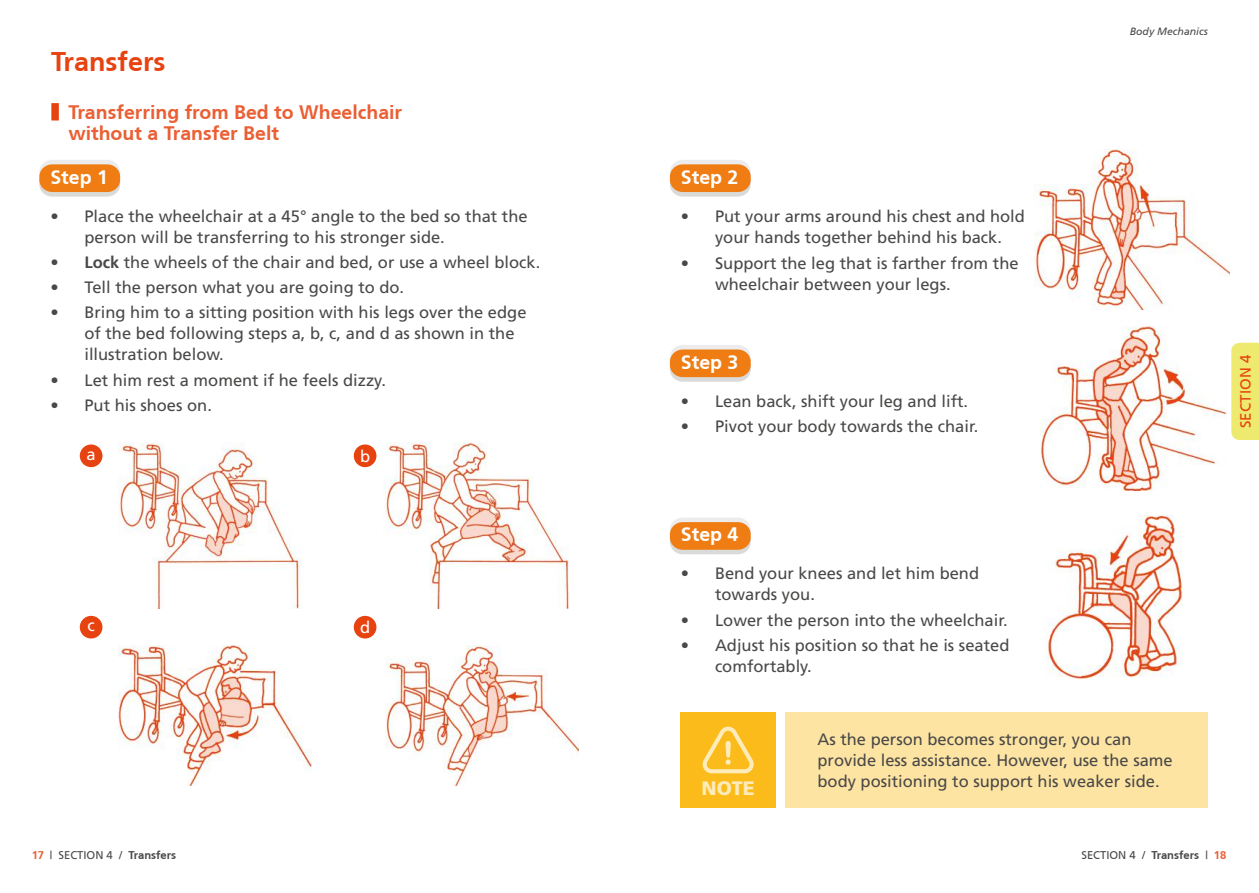
<style>
.page{position:relative;width:1259px;height:893px;background:#fff}
.page>*{position:absolute;margin:0;border:0;box-sizing:border-box;transform-origin:0 0}
.t1{font:700 27px "Frutiger CE";color:#e74310}
.t2{font:700 19.5px/21px "Frutiger CE";color:#ea5f34}
.t3{font:700 19.5px "Frutiger CE";color:#fff}
.t4{font:900 19.5px "Frutiger";color:#fdebba}
.t5{font:16.5px/21px "Frutiger";color:#4a4948}
.t6{font:16.5px "Frutiger";color:#fff}
.t7{font:15px "Frutiger CE";letter-spacing:.01em;color:#e74310}
.t8{font:11.25px "Frutiger";color:#4a4948}
.t9{font:11.25px "Frutiger CE";color:#4a4948}
.t10{font:italic 10.5px "Frutiger CE";color:#4a4948}
.s1{font-family:"Frutiger LT Std";font-weight:700}
.s2{font-family:"Frutiger CE";font-weight:700;color:#ea5f34}
.s3{font-family:"Frutiger CE";font-weight:700}
.s4{font-weight:700}
.s5{font-family:"Frutiger"}
.s6{font-weight:700;color:#ea5f34}
</style>
<div class="page">
<div style="left:51px;top:103px;width:8px;height:17px;background:#e74310"></div>
<div style="left:39px;top:169px;width:81px;height:28px;background:#dadad9;border-radius:13px"></div>
<div style="left:39px;top:160px;width:81px;height:27px;background:#ececec;border-radius:13px"></div>
<div style="left:39px;top:164px;width:81px;height:28px;background:#ef7d13;border-radius:13px"></div>
<div style="left:670px;top:169px;width:80px;height:28px;background:#dadad9;border-radius:13px"></div>
<div style="left:670px;top:160px;width:80px;height:27px;background:#ececec;border-radius:13px"></div>
<div style="left:670px;top:164px;width:80px;height:28px;background:#ef7d13;border-radius:13px"></div>
<svg style="left:670px;top:354px;width:80px;height:28px"></svg>
<div style="left:670px;top:345px;width:80px;height:28px;background:#ececec;border-radius:13px"></div>
<div style="left:670px;top:349px;width:80px;height:28px;background:#ef7d13;border-radius:13px"></div>
<div style="left:670px;top:527px;width:80px;height:27px;background:#dadad9;border-radius:13px"></div>
<div style="left:670px;top:517px;width:80px;height:28px;background:#ececec;border-radius:13px"></div>
<div style="left:670px;top:522px;width:80px;height:28px;background:#ef7d13;border-radius:13px"></div>
<img style="left:119px;top:443px;width:450px;height:166px">
<div style="left:80px;top:444px;width:22px;height:23px;background:#e74310;border-radius:50%"></div>
<div style="left:354px;top:444px;width:22px;height:23px;background:#e74310;border-radius:50%"></div>
<img style="left:119px;top:645px;width:192px;height:141px">
<img style="left:385px;top:645px;width:193px;height:141px">
<div style="left:80px;top:616px;width:22px;height:22px;background:#e74310;border-radius:50%"></div>
<div style="left:354px;top:616px;width:22px;height:22px;background:#e74310;border-radius:50%"></div>
<img style="left:1034px;top:150px;width:195px;height:160px">
<img style="left:1040px;top:327px;width:187px;height:164px">
<img style="left:1046px;top:515px;width:136px;height:163px">
<div style="left:785px;top:712px;width:423px;height:96px;background:#fde4a3"></div>
<div style="left:680px;top:712px;width:96px;height:96px;background:#fbbc1b"></div>
<svg style="left:702px;top:727px;width:52px;height:46px"></svg>
<div style="left:1231px;top:343px;width:28px;height:97px;background:#eee96f"></div>
<h1 class="t1" style="left:51px;top:46px;width:116px">Transfers</h1>
<p class="t2" style="left:68px;top:101px;width:335px">Transferring from Bed to Wheelchair without a Transfer Belt</p>
<p class="t3" style="left:50px;top:165px;width:59px">Step 1</p>
<p class="t5" style="left:84px;top:205px;width:445px;text-indent:-34px">• Place the wheelchair at a 45° angle to the bed so that the person will be transferring to his stronger side.</p>
<p class="t5" style="left:50px;top:252px;width:491px">• <span class="s1">Lock</span> the wheels of the chair and bed, or use a wheel block.</p>
<p class="t5" style="left:50px;top:277px;width:355px">• Tell the person what you are going to do.</p>
<p class="t5" style="left:84px;top:302px;width:443px;text-indent:-34px">• Bring him to a sitting position with his legs over the edge of the bed following steps a, b, c, and d as shown in the illustration below.</p>
<p class="t5" style="left:50px;top:369px;width:337px">• Let him rest a moment if he feels dizzy.</p>
<p class="t5" style="left:50px;top:394px;width:163px">• Put his shoes on.</p>
<p class="t6" style="left:86px;top:444px;width:11px">a</p>
<p class="t6" style="left:360px;top:447px;width:12px">b</p>
<p class="t3" style="left:681px;top:166px;width:59px">Step 2</p>
<p class="t5" style="left:715px;top:206px;width:311px;text-indent:-34px">• Put your arms around his chest and hold your hands together behind his back.</p>
<p class="t5" style="left:715px;top:252px;width:305px;text-indent:-34px">• Support the leg that is farther from the wheelchair between your legs.</p>
<p class="t3" style="left:681px;top:350px;width:59px">Step 3</p>
<p class="t5" style="left:681px;top:390px;width:289px">• Lean back, shift your leg and lift.</p>
<p class="t5" style="left:681px;top:416px;width:299px">• Pivot your body towards the chair.</p>
<p class="t10" style="left:1129px;top:25px;width:80px">Body Mechanics</p>
<p class="t7" style="left:1236px;top:428px;width:75px;rotate:-90deg">SECTION 4</p>
<p class="t6" style="left:87px;top:616px;width:9px">c</p>
<p class="t6" style="left:360px;top:618px;width:12px">d</p>
<p class="t3" style="left:681px;top:523px;width:59px">Step 4</p>
<p class="t5" style="left:715px;top:563px;width:266px;text-indent:-34px">• Bend your knees and let him bend towards you.</p>
<p class="t5" style="left:681px;top:609px;width:328px">• Lower the person into the wheelchair.</p>
<p class="t5" style="left:715px;top:634px;width:296px;text-indent:-34px">• Adjust his position so that he is seated comfortably.</p>
<p class="t4" style="left:701px;top:776px;width:55px">NOTE</p>
<p class="t5" style="left:817px;top:729px;width:357px">As the person becomes stronger, you can provide less assistance. However, use the same body positioning to support his weaker side.</p>
<p class="t8" style="left:32px;top:849px;width:146px"><span class="s2">17</span> | SECTION 4 / <span class="s3">Transfers</span></p>
<p class="t9" style="left:1081px;top:849px;width:146px">SECTION 4 / <span class="s4">Transfers</span> <span class="s5">|</span> <span class="s6">18</span></p>
</div>
